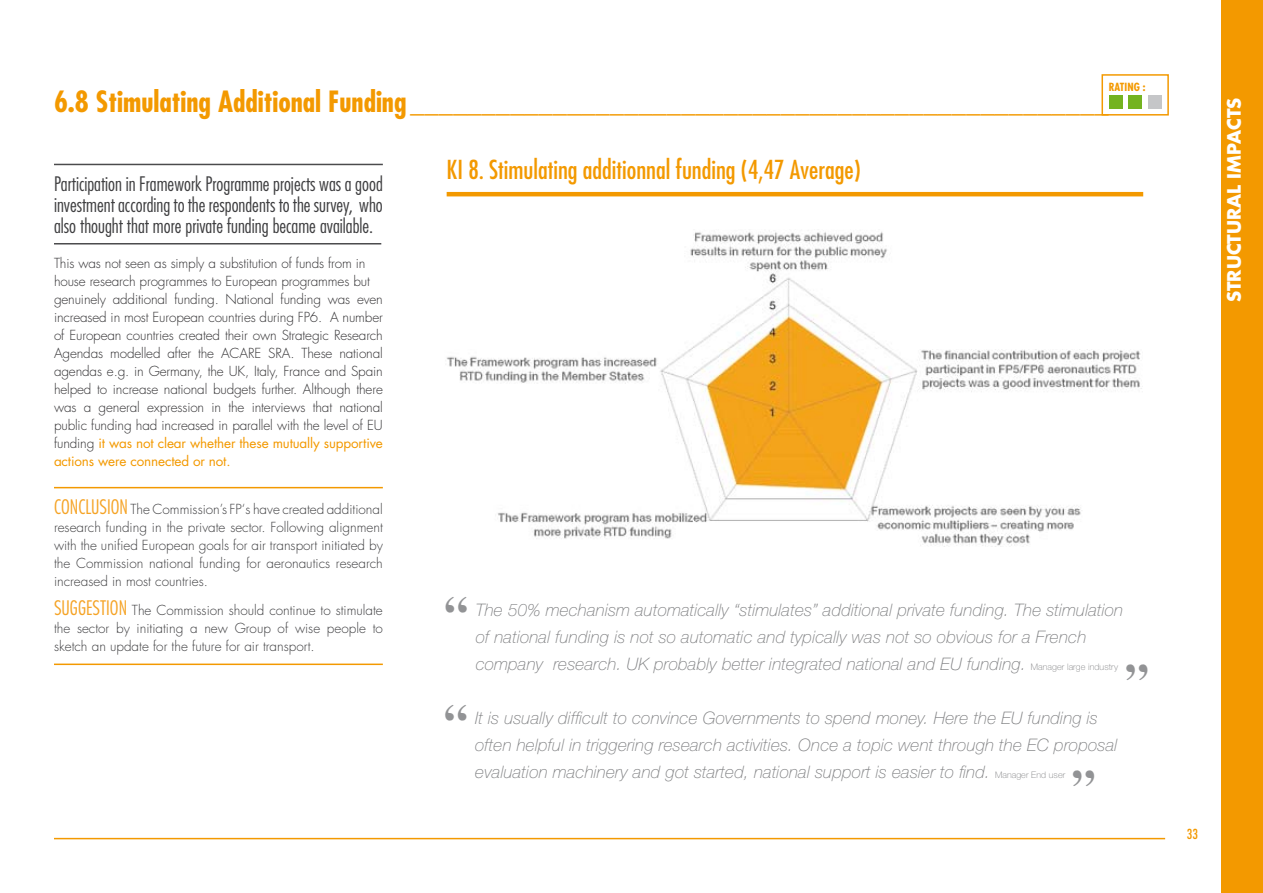
<style>
.page{position:relative;width:1263px;height:893px;background:#fff}
.page>*{position:absolute;margin:0;border:0;box-sizing:border-box;transform-origin:0 0}
.t1{font:700 47.4px "Times";color:#929395}
.t2{font:700 condensed 28.5px "Futura";color:#f39900}
.t3{font:condensed 25.5px "Futura";color:#f39900}
.t4{font:300 condensed 19.5px/21px "Futura";color:#3e3e40;text-align:justify}
.t5{font:700 18px "Futura";color:#fff}
.t6{font:italic 100 17.25px/27px "Helvetica Neue";letter-spacing:.01em;color:#7b7c7e}
.t7{font:300 13.5px/18px "Futura";letter-spacing:-.01em;color:#333234}
.t8{font:300 13.5px/18px "Futura";color:#3e3e40;text-align:justify}
.t9{font:condensed 13.5px "Futura";color:#f39900}
.t10{font:700 condensed 10.95px "Futura";color:#f39900}
.s1{font-weight:400;color:#f39900}
.s2{font-stretch:condensed;font-size:19.5px;color:#f5a325}
.s3{font-style:normal;font-size:9px}
</style>
<div class="page">
<hr style="left:54px;top:838px;width:1111px;height:1px;background:#f39900">
<div style="left:1221px;top:0;width:42px;height:893px;background:#f39900"></div>
<hr style="left:54px;top:164px;width:329px;height:1px;background:#4b4b4d">
<div style="left:1109px;top:95px;width:14px;height:14px;background:#74b320"></div>
<div style="left:1128px;top:95px;width:14px;height:14px;background:#74b320"></div>
<div style="left:1148px;top:95px;width:14px;height:14px;background:#c5c6c8"></div>
<div style="left:1101px;top:74px;width:68px;height:42px;border:2px solid #f39900"></div>
<hr style="left:54px;top:243px;width:327px;height:1px;background:#4b4b4d">
<img style="left:446px;top:231px;width:696px;height:315px">
<hr style="left:447px;top:192px;width:696px;height:4px;background:#f39900">
<hr style="left:54px;top:487px;width:329px;height:1px;background:#f39900">
<hr style="left:54px;top:664px;width:329px;height:1px;background:#f39900">
<p class="t10" style="left:1109px;top:80px;width:6px">rati</p>
<p class="t10" style="left:1127px;top:80px;width:20px">ng :</p>
<h2 class="t2" style="left:54px;top:84px;width:1056px">6.8 Stimulating Additional Funding _________________________________________________</h2>
<h3 class="t4" style="left:54px;top:173px;width:330px">Participation in Framework Programme projects was a good investment according to the respondents to the survey, who also thought that more private funding became available.</h3>
<p class="t7" style="left:54px;top:254px;width:330px">This was not seen as simply a substitution of funds from in house research programmes to European programmes but genuinely additional funding. National funding was even increased in most European countries during FP6. A number of European countries created their own Strategic Research Agendas modelled after the ACARE SRA. These national agendas e.g. in Germany, the UK, Italy, France and Spain helped to increase national budgets further. Although there was a general expression in the interviews that national public funding had increased in parallel with the level of EU funding <span class="s1">it was not clear whether these mutually supportive actions were connected or not.</span></p>
<p class="t8" style="left:54px;top:500px;width:330px"><span class="s2">CONCLUSION</span> The Commission’s FP‘s have created additional research funding in the private sector. Following alignment with the unified European goals for air transport initiated by the Commission national funding for aeronautics research increased in most countries.</p>
<p class="t8" style="left:54px;top:601px;width:330px"><span class="s2">SUGGESTION</span> The Commission should continue to stimulate the sector by initiating a new Group of wise people to sketch an update for the future for air transport.</p>
<h3 class="t3" style="left:447px;top:155px;width:416px">KI 8. Stimulating additionnal funding (4,47 Average)</h3>
<h1 class="t1" style="left:444px;top:583px;width:25px">“</h1>
<p class="t6" style="left:476px;top:597px;width:649px">The 50% mechanism automatically “stimulates” additional private funding. The stimulation of national funding is not so automatic and typically was not so obvious for a French company research. UK probably better integrated national and EU funding. <span class="s3">Manager large industry</span></p>
<h1 class="t1" style="left:1149px;top:693px;width:25px;rotate:-180deg">“</h1>
<h1 class="t1" style="left:444px;top:691px;width:25px">“</h1>
<p class="t6" style="left:475px;top:704px;width:644px">It is usually difficult to convince Governments to spend money. Here the EU funding is often helpful in triggering research activities. Once a topic went through the EC proposal evaluation machinery and got started, national support is easier to find. <span class="s3">Manager End user</span></p>
<h1 class="t1" style="left:1096px;top:800px;width:25px;rotate:-180deg">“</h1>
<h3 class="t5" style="left:1222px;top:302px;width:205px;rotate:-90deg">Structural Impacts</h3>
<p class="t9" style="left:1187px;top:826px;width:13px">33</p>
</div>
